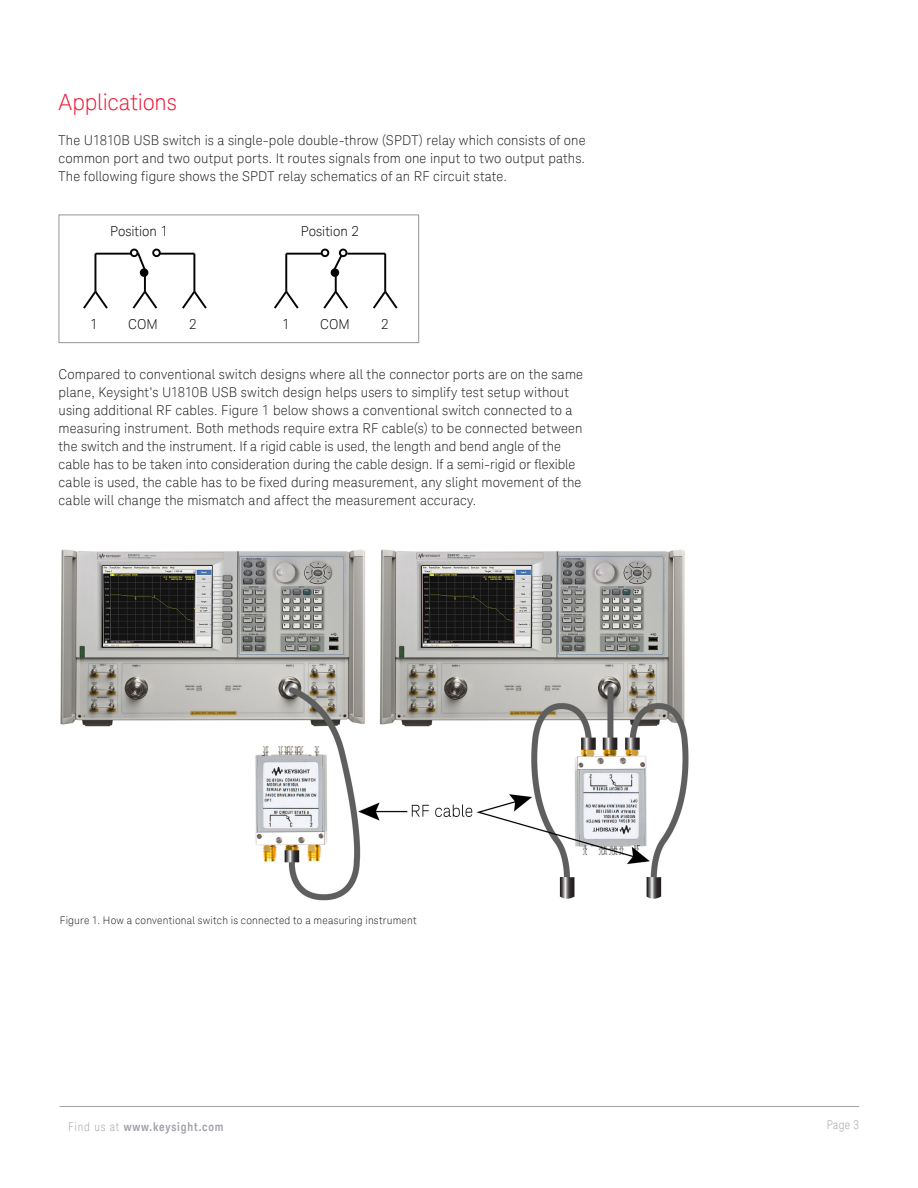
<style>
.page{position:relative;width:918px;height:1188px;background:#fff}
.page>*{position:absolute;margin:0;border:0;box-sizing:border-box;transform-origin:0 0}
.K_Heading_1{font:300 22.5px "Keysight Sans";letter-spacing:-.01em;color:#ed1a36}
.t1{font:300 13.65px "Keysight Sans";color:#050504}
.K_Body_Text{font:300 13.5px/18px "Keysight Sans";letter-spacing:.01em;color:#231f20;text-align:justify}
.t2{font:700 12px "Keysight Sans Condensed";letter-spacing:.07em;color:#a4a1a9}
.t3{font:300 condensed 12px "Keysight Sans";color:#a4a1a9}
.K_Captions{font:300 10.5px "Keysight Sans";letter-spacing:.02em;color:#231f20}
.s1{font-family:"Keysight Sans";font-weight:300;font-stretch:condensed}
</style>
<div class="page">
<hr style="left:60px;top:1106px;width:799px;height:1px;background:#a4a1a9">
<hr style="left:156px;top:253px;width:38px;height:2px;background:#050504">
<svg style="left:83px;top:289px;width:25px;height:20px"></svg>
<svg style="left:132px;top:289px;width:26px;height:20px"></svg>
<svg style="left:182px;top:289px;width:25px;height:20px"></svg>
<hr style="left:94px;top:254px;width:2px;height:38px;background:#050504">
<hr style="left:95px;top:253px;width:38px;height:2px;background:#050504">
<div style="left:130px;top:249px;width:8px;height:8px;border:2px solid #050504;border-radius:50%"></div>
<div style="left:153px;top:250px;width:7px;height:6px;background:#fff;border-radius:50%"></div>
<div style="left:152px;top:249px;width:9px;height:8px;border:2px solid #050504;border-radius:50%"></div>
<div style="left:141px;top:269px;width:6px;height:7px;background:#050504;border-radius:50%"></div>
<div style="left:140px;top:268px;width:8px;height:9px;border:2px solid #050504;border-radius:50%"></div>
<hr style="left:144px;top:270px;width:2px;height:22px;background:#050504">
<svg style="left:136px;top:251px;width:11px;height:22px"></svg>
<hr style="left:193px;top:254px;width:2px;height:38px;background:#050504">
<svg style="left:274px;top:289px;width:25px;height:20px"></svg>
<svg style="left:323px;top:289px;width:25px;height:20px"></svg>
<svg style="left:373px;top:289px;width:25px;height:20px"></svg>
<hr style="left:285px;top:254px;width:2px;height:38px;background:#050504">
<hr style="left:286px;top:253px;width:38px;height:2px;background:#050504">
<div style="left:321px;top:249px;width:8px;height:8px;border:2px solid #050504;border-radius:50%"></div>
<div style="left:332px;top:269px;width:6px;height:7px;background:#050504;border-radius:50%"></div>
<div style="left:331px;top:268px;width:8px;height:9px;border:2px solid #050504;border-radius:50%"></div>
<hr style="left:335px;top:270px;width:2px;height:22px;background:#050504">
<hr style="left:384px;top:254px;width:2px;height:38px;background:#050504">
<hr style="left:347px;top:253px;width:38px;height:2px;background:#050504">
<svg style="left:322px;top:250px;width:24px;height:23px"></svg>
<div style="left:339px;top:249px;width:8px;height:8px;border:2px solid #050504;border-radius:50%"></div>
<div style="left:59px;top:215px;width:360px;height:128px;border:1px solid #939598"></div>
<img style="left:60px;top:549px;width:629px;height:352px">
<p class="K_Heading_1" style="left:59px;top:89px;width:120px">Applications</p>
<p class="K_Body_Text" style="left:59px;top:131px;width:529px">The U1810B USB switch is a single-pole double-throw (SPDT) relay which consists of one common port and two output ports. It routes signals from one input to two output paths.<br>The following figure shows the SPDT relay schematics of an RF circuit state.</p>
<p class="t1" style="left:110px;top:224px;width:60px">Position 1</p>
<p class="t1" style="left:301px;top:224px;width:60px">Position 2</p>
<p class="t1" style="left:90px;top:316px;width:9px">1</p>
<p class="t1" style="left:128px;top:316px;width:31px">COM</p>
<p class="t1" style="left:189px;top:316px;width:9px">2</p>
<p class="t1" style="left:282px;top:316px;width:9px">1</p>
<p class="t1" style="left:320px;top:316px;width:31px">COM</p>
<p class="t1" style="left:381px;top:316px;width:9px">2</p>
<p class="K_Body_Text" style="left:59px;top:365px;width:526px;text-align:left">Compared to conventional switch designs where all the connector ports are on the same plane, Keysight’s U1810B USB switch design helps users to simplify test setup without using additional RF cables. Figure 1 below shows a conventional switch connected to a measuring instrument. Both methods require extra RF cable(s) to be connected between the switch and the instrument. If a rigid cable is used, the length and bend angle of the cable has to be taken into consideration during the cable design. If a semi-rigid or flexible cable is used, the cable has to be fixed during measurement, any slight movement of the cable will change the mismatch and affect the measurement accuracy.</p>
<p class="K_Captions" style="left:60px;top:915px;width:358px">Figure 1. How a conventional switch is connected to a measuring instrument</p>
<p class="t2" style="left:68px;top:1119px;width:157px"><span class="s1">Find us at</span> www.keysight.com</p>
<p class="t3" style="left:827px;top:1117px;width:34px">Page 3</p>
</div>
